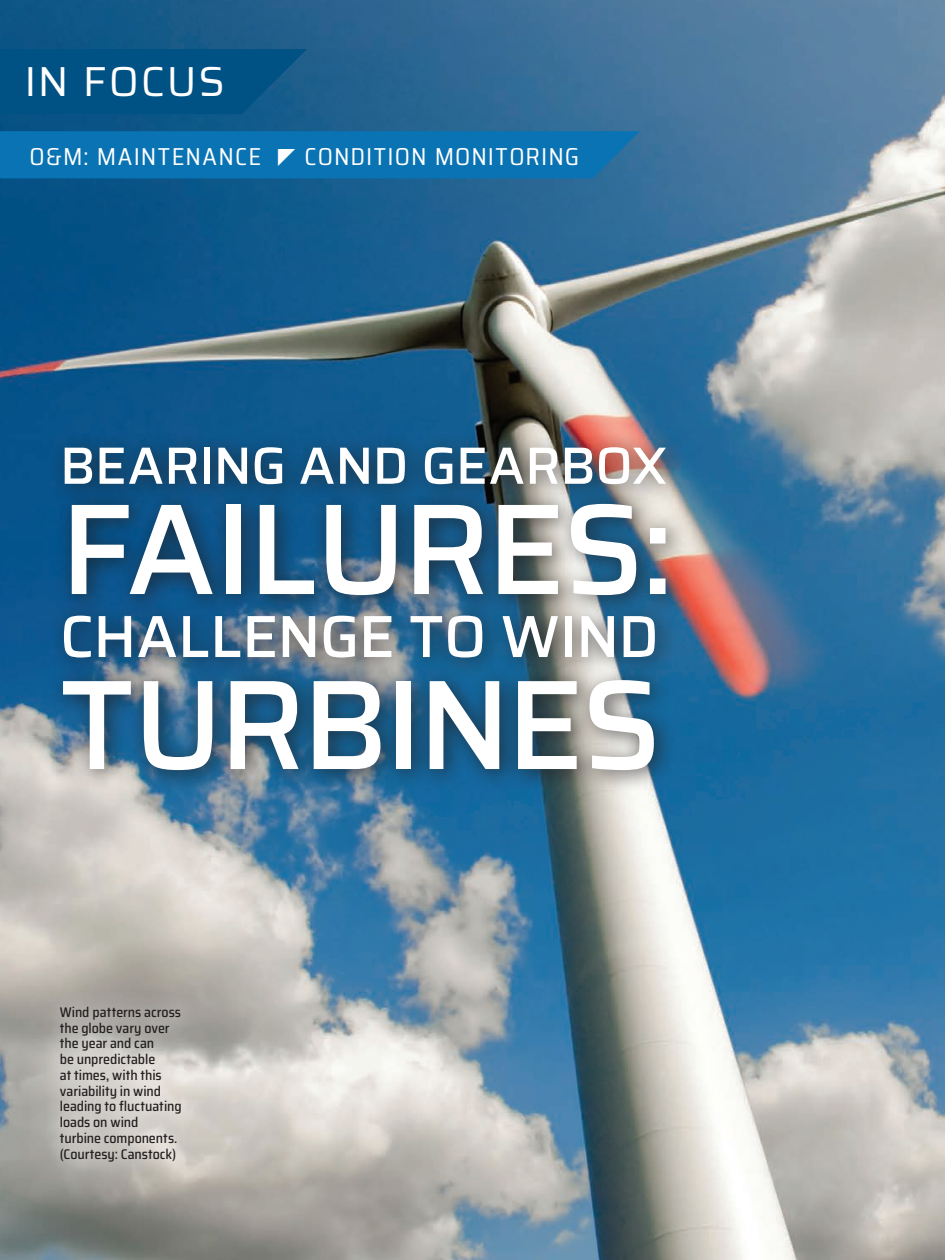
<style>
.page{position:relative;width:945px;height:1260px;background:#fff}
.page>*{position:absolute;margin:0;border:0;box-sizing:border-box;transform-origin:0 0}
.inFocus_-_Story_head{font:500 129.5px "Saira";letter-spacing:-.03em;color:#fff}
.inFocus_-_Story_head-2{font:500 127.75px "Saira";letter-spacing:-.03em;color:#fff}
.inFocus_-_Story_head-3{font:500 59.5px "Saira";letter-spacing:-.005em;color:#fff}
.inFocus_-_Story_head-4{font:500 52.5px "Saira";letter-spacing:-.015em;color:#fff}
.Section_-_Sublabel_2{font:42px "Saira";letter-spacing:.045em;color:#fff}
.Section_-_Sublabel_1{font:semi-condensed 24.5px "Saira";letter-spacing:.045em;color:#fff}
.Photo_caption{font:500 semi-condensed 14px/15.8px "Saira";letter-spacing:-.005em;color:#231f20}
</style>
<div class="page">
<img style="left:0;top:0;width:945px;height:1260px">
<div style="left:48px;top:432px;width:640px;height:361px;background:#231f20;opacity:.75"></div>
<svg style="left:42px;top:988px;width:158px;height:191px;background:#c1beb9"></svg>
<div style="left:0;top:49px;width:242px;height:65px;background:#005285"></div>
<svg style="left:242px;top:49px;width:65px;height:65px;background:#0c5788"></svg>
<div style="left:0;top:131px;width:640px;height:47px;background:#0a73b3"></div>
<p class="Section_-_Sublabel_2" style="left:25px;top:50px;width:202px">IN FOCUS</p>
<p class="Section_-_Sublabel_1" style="left:30px;top:138px;width:233px">O&amp;M: MAINTENANCE</p>
<p class="Section_-_Sublabel_1" style="left:305px;top:138px;width:276px">CONDITION MONITORING</p>
<p class="inFocus_-_Story_head-4" style="left:60px;top:426px;width:609px">BEARING AND GEARBOX</p>
<p class="inFocus_-_Story_head" style="left:60px;top:450px;width:615px">FAILURES:</p>
<p class="inFocus_-_Story_head-3" style="left:60px;top:591px;width:601px">CHALLENGE TO WIND</p>
<p class="inFocus_-_Story_head-2" style="left:60px;top:627px;width:603px">TURBINES</p>
<p class="Photo_caption" style="left:60px;top:1004px;width:123px">Wind patterns across the globe vary over the year and can<br>be unpredictable<br>at times, with this variability in wind leading to fluctuating loads on wind turbine components. (Courtesy: Canstock)</p>
</div>
